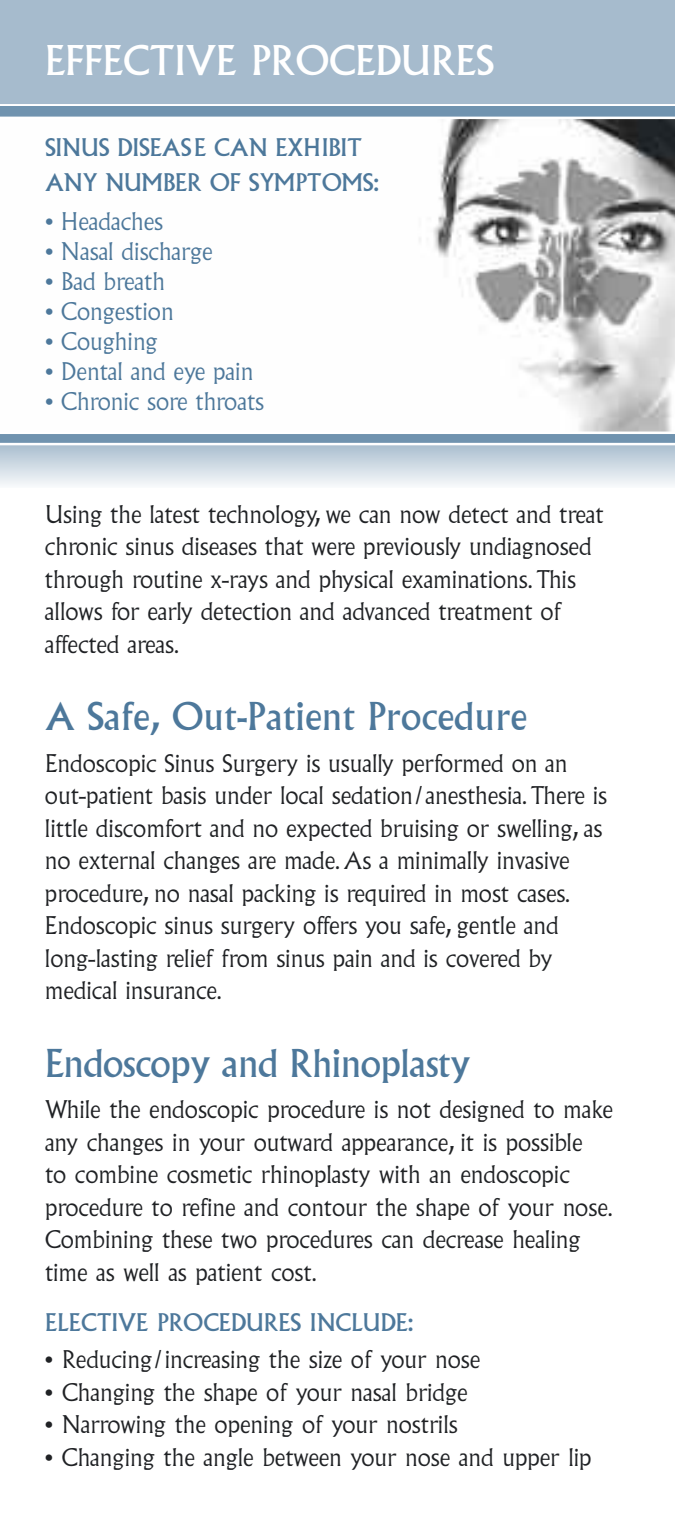
<style>
.page{position:relative;width:675px;height:1530px;background:#fff}
.page>*{position:absolute;margin:0;border:0;box-sizing:border-box;transform-origin:0 0}
.t1{font:40px "Albertus";color:#fff}
.t2{font:37.5px "Albertus";letter-spacing:-.015em;color:#4d789b}
.t3{font:300 23.75px/32.5px "Albertus";color:#202225}
.t4{font:300 23.75px "Albertus";color:#4d789b}
.t5{font:23.75px/35px "Albertus";color:#4d789b}
</style>
<div class="page">
<div style="left:0;top:445px;width:675px;height:42px;background:linear-gradient(to bottom,#aabecf,#f5f8f9)"></div>
<div style="left:0;top:0;width:675px;height:148px;background:#a6bbcd"></div>
<hr style="left:0;top:104px;width:675px;height:3px;background:#fff">
<div style="left:0;top:106px;width:675px;height:337px;background:#7093af"></div>
<img style="left:0;top:119px;width:675px;height:313px">
<hr style="left:0;top:117px;width:675px;height:2px;background:#fff">
<hr style="left:0;top:432px;width:675px;height:2px;background:#fff">
<h1 class="t1" style="left:45px;top:45px;width:451px">EFFECTIVE PROCEDURES</h1>
<p class="t5" style="left:45px;top:131px;width:336px">SINUS DISEASE CAN EXHIBIT<br>ANY NUMBER OF SYMPTOMS:</p>
<p class="t4" style="left:45px;top:212px;width:120px">• Headaches</p>
<p class="t4" style="left:45px;top:242px;width:169px">• Nasal discharge</p>
<p class="t4" style="left:45px;top:272px;width:122px">• Bad breath</p>
<p class="t4" style="left:45px;top:302px;width:130px">• Congestion</p>
<p class="t4" style="left:45px;top:332px;width:114px">• Coughing</p>
<p class="t4" style="left:45px;top:362px;width:210px">• Dental and eye pain</p>
<p class="t4" style="left:45px;top:392px;width:221px">• Chronic sore throats</p>
<p class="t3" style="left:45px;top:500px;width:560px">Using the latest technology, we can now detect and treat chronic sinus diseases that were previously undiagnosed through routine x-rays and physical examinations. This allows for early detection and advanced treatment of affected areas.</p>
<h2 class="t2" style="left:45px;top:702px;width:484px">A Safe, Out-Patient Procedure</h2>
<p class="t3" style="left:45px;top:749px;width:564px">Endoscopic Sinus Surgery is usually performed on an out-patient basis under local sedation/anesthesia. There is little discomfort and no expected bruising or swelling, as no external changes are made.As a minimally invasive procedure, no nasal packing is required in most cases.<br>Endoscopic sinus surgery offers you safe, gentle and long-lasting relief from sinus pain and is covered by medical insurance.</p>
<h2 class="t2" style="left:45px;top:1049px;width:427px">Endoscopy and Rhinoplasty</h2>
<p class="t3" style="left:45px;top:1095px;width:569px">While the endoscopic procedure is not designed to make any changes in your outward appearance, it is possible<br>to combine cosmetic rhinoplasty with an endoscopic procedure to refine and contour the shape of your nose.<br>Combining these two procedures can decrease healing time as well as patient cost.</p>
<p class="t5" style="left:45px;top:1307px;width:370px">ELECTIVE PROCEDURES INCLUDE:</p>
<p class="t3" style="left:45px;top:1345px;width:437px">• Reducing/increasing the size of your nose</p>
<p class="t3" style="left:45px;top:1378px;width:424px">• Changing the shape of your nasal bridge</p>
<p class="t3" style="left:45px;top:1410px;width:414px">• Narrowing the opening of your nostrils</p>
<p class="t3" style="left:45px;top:1443px;width:548px">• Changing the angle between your nose and upper lip</p>
</div>
